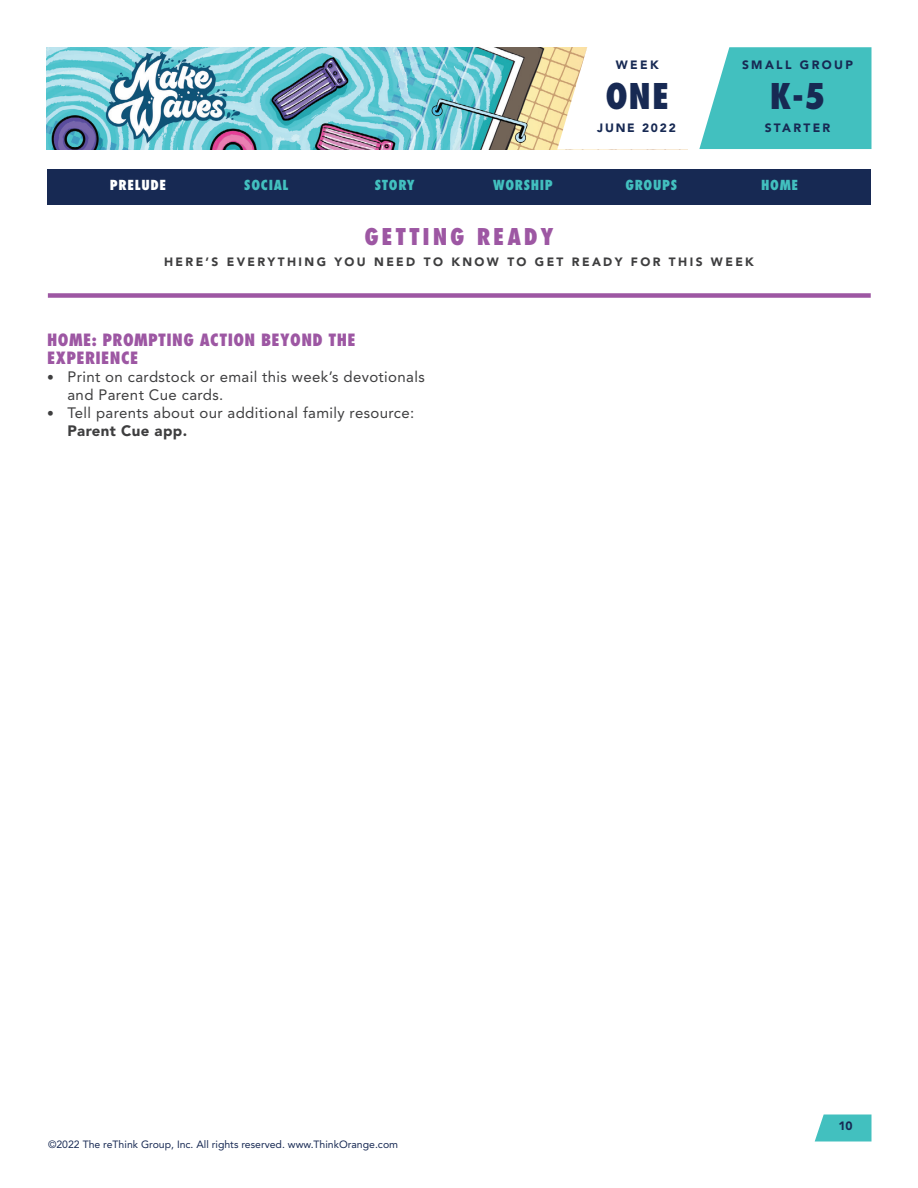
<style>
.page{position:relative;width:918px;height:1188px;background:#fff}
.page>*{position:absolute;margin:0;border:0;box-sizing:border-box;transform-origin:0 0}
.t1{font:800 condensed 34.5px "Futura Std";color:#172953}
.t2{font:800 condensed 22.5px "Futura Std";letter-spacing:.125em;color:#9d57a3}
.Paragraph_Style_1{font:800 condensed 16.5px/18px "Futura Std";letter-spacing:.025em;color:#9d57a3}
.t3{font:15px/18px "Avenir LT Std";letter-spacing:.025em;color:#3e3e3f}
.t4{font:800 condensed 13.5px "Futura Std";letter-spacing:.05em;color:#42c0bf}
.t5{font:800 condensed 13.5px "Futura Std";letter-spacing:.05em;color:#fff}
.t6{font:900 12px "Avenir LT Std";letter-spacing:.2em;color:#3e3e3f}
.t7{font:900 12px "Avenir LT Std";letter-spacing:.2em;color:#172953}
.t8{font:900 12px "Avenir LT Std";letter-spacing:.15em;color:#172953}
.t9{font:10.5px "Avenir LT Std";color:#172953}
.s1{font-family:"Avenir";font-size:13.5px}
.s2{font-weight:900}
</style>
<div class="page">
<img style="left:46px;top:47px;width:511px;height:102px">
<svg style="left:557px;top:47px;width:315px;height:103px"></svg>
<svg style="left:815px;top:1114px;width:57px;height:28px;background:#57c7c6"></svg>
<div style="left:48px;top:293px;width:823px;height:5px;background:#9d57a3"></div>
<div style="left:47px;top:170px;width:824px;height:36px;background:#172953"></div>
<p class="t7" style="left:616px;top:58px;width:44px">WEEK</p>
<p class="t7" style="left:742px;top:58px;width:113px">SMALL GROUP</p>
<h1 class="t1" style="left:605px;top:75px;width:65px">ONE</h1>
<h1 class="t1" style="left:770px;top:75px;width:57px">K-5</h1>
<p class="t7" style="left:765px;top:121px;width:67px">STARTER</p>
<p class="t8" style="left:597px;top:121px;width:80px">JUNE 2022</p>
<p class="t5" style="left:110px;top:177px;width:58px">PRELUDE</p>
<p class="t4" style="left:244px;top:177px;width:46px">SOCIAL</p>
<p class="t4" style="left:375px;top:177px;width:41px">STORY</p>
<p class="t4" style="left:493px;top:177px;width:61px">WORSHIP</p>
<p class="t4" style="left:626px;top:177px;width:53px">GROUPS</p>
<p class="t4" style="left:761px;top:177px;width:39px">HOME</p>
<h2 class="t2" style="left:364px;top:223px;width:191px">GETTING READY</h2>
<p class="t6" style="left:164px;top:254px;width:591px">HERE’S EVERYTHING YOU NEED TO KNOW TO GET READY FOR THIS WEEK</p>
<p class="Paragraph_Style_1" style="left:47px;top:331px;width:310px">HOME: PROMPTING ACTION BEYOND THE<br>EXPERIENCE</p>
<p class="t3" style="left:68px;top:368px;width:359px;text-indent:-20px"><span class="s1">•</span> Print on cardstock or email this week’s devotionals and Parent Cue cards.</p>
<p class="t3" style="left:68px;top:404px;width:348px;text-indent:-20px"><span class="s1">•</span> Tell parents about our additional family resource:<br><span class="s2">Parent Cue app.</span></p>
<p class="t9" style="left:48px;top:1138px;width:352px">©2022 The reThink Group, Inc. All rights reserved. www.ThinkOrange.com</p>
<p class="t7" style="left:838px;top:1118px;width:16px">10</p>
</div>
